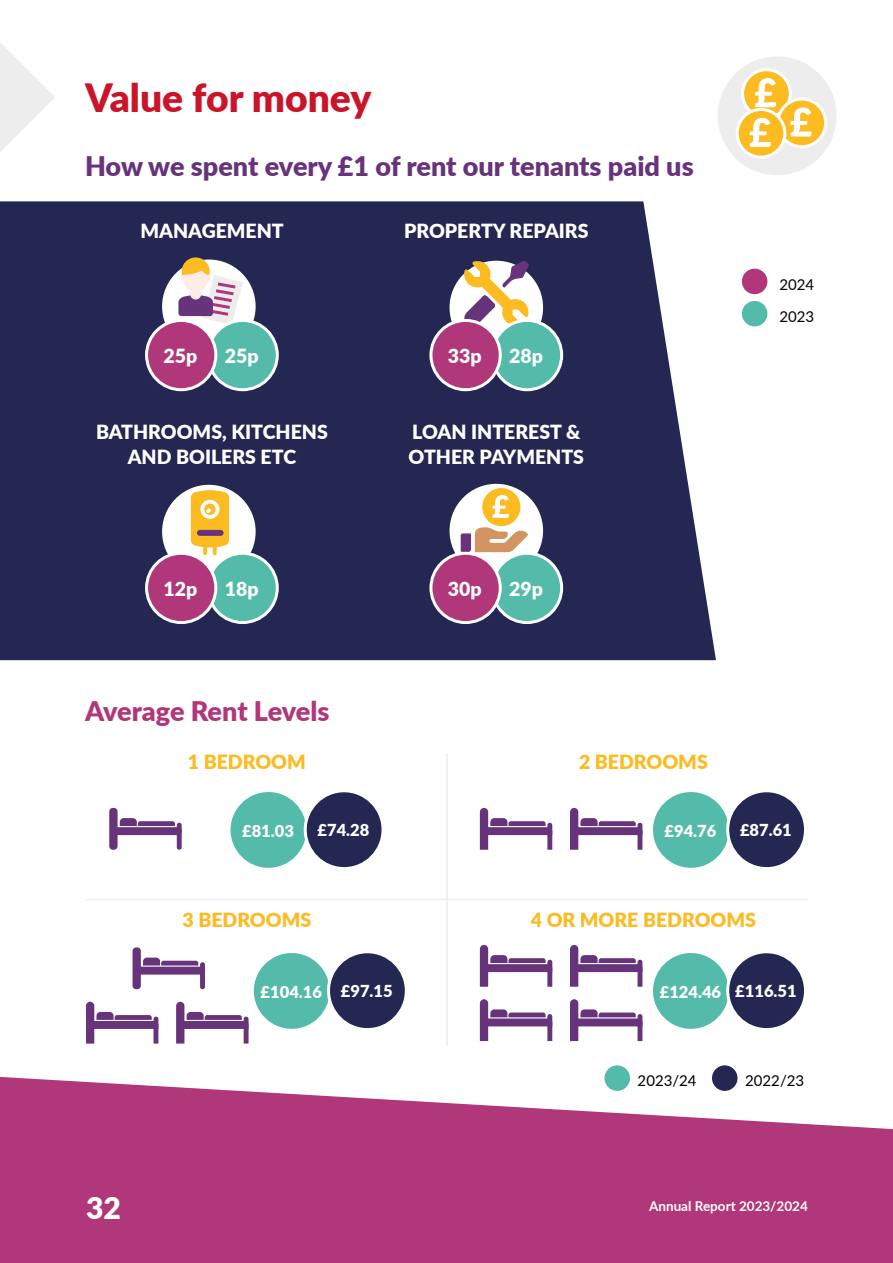
<style>
.page{position:relative;width:893px;height:1263px;background:#fff}
.page>*{position:absolute;margin:0;border:0;box-sizing:border-box;transform-origin:0 0}
.t1{font:900 39px "Lato";color:#ca142a}
.t2{font:900 30px "Lato";color:#fff}
.t3{font:900 27px "Lato";color:#67337b}
.t4{font:900 27px "Lato";letter-spacing:-.01em;color:#b0377a}
.t5{font:900 19.5px/25.5px "Lato";color:#fff;text-align:center}
.t6{font:900 19.5px "Lato";color:#fbbb21}
.t7{font:900 16.5px "Lato";color:#fff}
.t8{font:15px/32.2px "Lato";color:#000}
.t9{font:700 13.5px "Lato";color:#fff}
</style>
<div class="page">
<svg style="left:0;top:1077px;width:893px;height:186px;fill:#b0377a"></svg>
<div style="left:0;top:201px;width:716px;height:459px;background:#232752"></div>
<div style="left:715px;top:54px;width:124px;height:123px;background:#ededed;border-radius:50%"></div>
<div style="left:713px;top:52px;width:128px;height:128px;border:4px solid #fff;border-radius:50%"></div>
<svg style="left:743px;top:70px;width:47px;height:47px"></svg>
<div style="left:741px;top:68px;width:51px;height:51px;border:3px solid #fff;border-radius:50%"></div>
<svg style="left:755px;top:78px;width:21px;height:29px"></svg>
<svg style="left:778px;top:99px;width:48px;height:48px"></svg>
<div style="left:776px;top:98px;width:51px;height:50px;border:3px solid #fff;border-radius:50%"></div>
<svg style="left:790px;top:107px;width:21px;height:30px"></svg>
<svg style="left:737px;top:109px;width:48px;height:48px"></svg>
<div style="left:736px;top:108px;width:50px;height:51px;border:3px solid #fff;border-radius:50%"></div>
<svg style="left:749px;top:118px;width:22px;height:29px"></svg>
<div style="left:162px;top:259px;width:94px;height:94px;background:#fff;border-radius:50%"></div>
<svg style="left:178px;top:257px;width:65px;height:66px"></svg>
<div style="left:449px;top:484px;width:94px;height:94px;background:#fff;border-radius:50%"></div>
<svg style="left:461px;top:527px;width:67px;height:25px"></svg>
<div style="left:482px;top:488px;width:38px;height:38px;background:#fbbb21;border-radius:50%"></div>
<svg style="left:492px;top:495px;width:17px;height:23px"></svg>
<div style="left:449px;top:261px;width:94px;height:93px;background:#fff;border-radius:50%"></div>
<svg style="left:464px;top:261px;width:65px;height:63px"></svg>
<div style="left:162px;top:485px;width:94px;height:93px;background:#fff;border-radius:50%"></div>
<svg style="left:191px;top:490px;width:38px;height:65px"></svg>
<div style="left:197px;top:530px;width:27px;height:6px;background:#67337b;border-radius:3px"></div>
<div style="left:742px;top:269px;width:25px;height:25px;background:#b0377a;border-radius:50%"></div>
<div style="left:742px;top:301px;width:25px;height:25px;background:#54bbab;border-radius:50%"></div>
<div style="left:604px;top:1065px;width:26px;height:26px;background:#54bbab;border-radius:50%"></div>
<div style="left:712px;top:1065px;width:25px;height:26px;background:#232752;border-radius:50%"></div>
<div style="left:208px;top:320px;width:69px;height:70px;background:#54bbab;border-radius:50%"></div>
<div style="left:206px;top:319px;width:73px;height:72px;border:3px solid #fff;border-radius:50%"></div>
<div style="left:147px;top:320px;width:69px;height:70px;background:#b0377a;border-radius:50%"></div>
<div style="left:145px;top:319px;width:72px;height:72px;border:3px solid #fff;border-radius:50%"></div>
<div style="left:208px;top:553px;width:69px;height:69px;background:#54bbab;border-radius:50%"></div>
<div style="left:206px;top:552px;width:73px;height:72px;border:3px solid #fff;border-radius:50%"></div>
<div style="left:147px;top:553px;width:69px;height:69px;background:#b0377a;border-radius:50%"></div>
<div style="left:145px;top:552px;width:72px;height:72px;border:3px solid #fff;border-radius:50%"></div>
<div style="left:492px;top:320px;width:70px;height:70px;background:#54bbab;border-radius:50%"></div>
<div style="left:491px;top:319px;width:72px;height:72px;border:3px solid #fff;border-radius:50%"></div>
<div style="left:431px;top:320px;width:69px;height:70px;background:#b0377a;border-radius:50%"></div>
<div style="left:429px;top:319px;width:73px;height:72px;border:3px solid #fff;border-radius:50%"></div>
<div style="left:492px;top:553px;width:70px;height:69px;background:#54bbab;border-radius:50%"></div>
<div style="left:491px;top:552px;width:72px;height:72px;border:3px solid #fff;border-radius:50%"></div>
<div style="left:431px;top:553px;width:69px;height:69px;background:#b0377a;border-radius:50%"></div>
<div style="left:429px;top:552px;width:73px;height:72px;border:3px solid #fff;border-radius:50%"></div>
<div style="left:229px;top:791px;width:79px;height:78px;background:#54bbab;border-radius:50%"></div>
<div style="left:228px;top:789px;width:81px;height:81px;border:3px solid #fff;border-radius:50%"></div>
<div style="left:111px;top:827px;width:71px;height:8px;background:#67337b;border-radius:4px"></div>
<div style="left:109px;top:808px;width:9px;height:42px;background:#67337b;border-radius:4px"></div>
<div style="left:177px;top:823px;width:5px;height:27px;background:#67337b;border-radius:2px"></div>
<svg style="left:120px;top:818px;width:55px;height:8px"></svg>
<div style="left:305px;top:791px;width:78px;height:77px;background:#232752;border-radius:50%"></div>
<div style="left:304px;top:789px;width:81px;height:81px;border:3px solid #fff;border-radius:50%"></div>
<div style="left:652px;top:791px;width:78px;height:78px;background:#54bbab;border-radius:50%"></div>
<div style="left:650px;top:789px;width:81px;height:81px;border:3px solid #fff;border-radius:50%"></div>
<svg style="left:480px;top:808px;width:72px;height:42px"></svg>
<svg style="left:570px;top:808px;width:72px;height:42px"></svg>
<div style="left:728px;top:791px;width:77px;height:77px;background:#232752;border-radius:50%"></div>
<div style="left:726px;top:789px;width:81px;height:81px;border:3px solid #fff;border-radius:50%"></div>
<div style="left:253px;top:952px;width:78px;height:78px;background:#54bbab;border-radius:50%"></div>
<div style="left:251px;top:950px;width:81px;height:81px;border:3px solid #fff;border-radius:50%"></div>
<svg style="left:86px;top:1002px;width:72px;height:41px"></svg>
<div style="left:134px;top:967px;width:71px;height:7px;background:#67337b;border-radius:4px"></div>
<div style="left:133px;top:947px;width:8px;height:42px;background:#67337b;border-radius:4px"></div>
<div style="left:200px;top:962px;width:5px;height:27px;background:#67337b;border-radius:2px"></div>
<svg style="left:143px;top:957px;width:55px;height:8px"></svg>
<svg style="left:176px;top:1002px;width:73px;height:41px"></svg>
<div style="left:328px;top:952px;width:78px;height:77px;background:#232752;border-radius:50%"></div>
<div style="left:327px;top:950px;width:81px;height:81px;border:3px solid #fff;border-radius:50%"></div>
<svg style="left:480px;top:999px;width:72px;height:42px"></svg>
<svg style="left:480px;top:945px;width:72px;height:42px"></svg>
<div style="left:652px;top:952px;width:78px;height:78px;background:#54bbab;border-radius:50%"></div>
<div style="left:650px;top:950px;width:81px;height:81px;border:3px solid #fff;border-radius:50%"></div>
<svg style="left:570px;top:999px;width:72px;height:42px"></svg>
<svg style="left:570px;top:945px;width:72px;height:42px"></svg>
<div style="left:728px;top:952px;width:77px;height:77px;background:#232752;border-radius:50%"></div>
<div style="left:726px;top:950px;width:81px;height:81px;border:3px solid #fff;border-radius:50%"></div>
<hr style="left:446px;top:753px;width:2px;height:293px;background:#ededed">
<hr style="left:86px;top:899px;width:722px;height:1px;background:#ededed">
<svg style="left:0;top:43px;width:55px;height:109px"></svg>
<h1 class="t1" style="left:85px;top:68px;width:288px">Value for money</h1>
<h3 class="t3" style="left:85px;top:146px;width:610px">How we spent every £1 of rent our tenants paid us</h3>
<p class="t5" style="left:141px;top:218px;width:145px">MANAGEMENT</p>
<p class="t5" style="left:404px;top:218px;width:186px">PROPERTY REPAIRS</p>
<p class="t5" style="left:163px;top:342px;width:35px">25p</p>
<p class="t5" style="left:225px;top:342px;width:35px">25p</p>
<p class="t5" style="left:448px;top:342px;width:35px">33p</p>
<p class="t5" style="left:509px;top:342px;width:35px">28p</p>
<p class="t5" style="left:96px;top:418px;width:233px">BATHROOMS, KITCHENS<br>AND BOILERS ETC</p>
<p class="t5" style="left:408px;top:418px;width:177px;text-align:left">LOAN INTEREST &amp;<br>OTHER PAYMENTS</p>
<p class="t5" style="left:163px;top:575px;width:35px">12p</p>
<p class="t5" style="left:225px;top:575px;width:35px">18p</p>
<h3 class="t4" style="left:85px;top:691px;width:246px">Average Rent Levels</h3>
<p class="t6" style="left:188px;top:747px;width:119px">1 BEDROOM</p>
<p class="t5" style="left:448px;top:575px;width:35px">30p</p>
<p class="t5" style="left:509px;top:575px;width:35px">29p</p>
<p class="t6" style="left:579px;top:747px;width:130px">2 BEDROOMS</p>
<p class="t8" style="left:779px;top:267px;width:36px">2024<br>2023</p>
<p class="t7" style="left:242px;top:818px;width:53px">£81.03</p>
<p class="t7" style="left:318px;top:818px;width:53px">£74.28</p>
<p class="t7" style="left:665px;top:818px;width:53px">£94.76</p>
<p class="t7" style="left:740px;top:818px;width:53px">£87.61</p>
<p class="t6" style="left:183px;top:905px;width:130px">3 BEDROOMS</p>
<p class="t7" style="left:261px;top:979px;width:134px">£104.16 £97.15</p>
<p class="t6" style="left:531px;top:905px;width:227px">4 OR MORE BEDROOMS</p>
<p class="t7" style="left:660px;top:979px;width:138px">£124.46 £116.51</p>
<p class="t8" style="left:638px;top:1064px;width:60px">2023/24</p>
<p class="t8" style="left:745px;top:1064px;width:60px">2022/23</p>
<h2 class="t2" style="left:86px;top:1185px;width:36px">32</h2>
<p class="t9" style="left:649px;top:1196px;width:160px">Annual Report 2023/2024</p>
</div>
